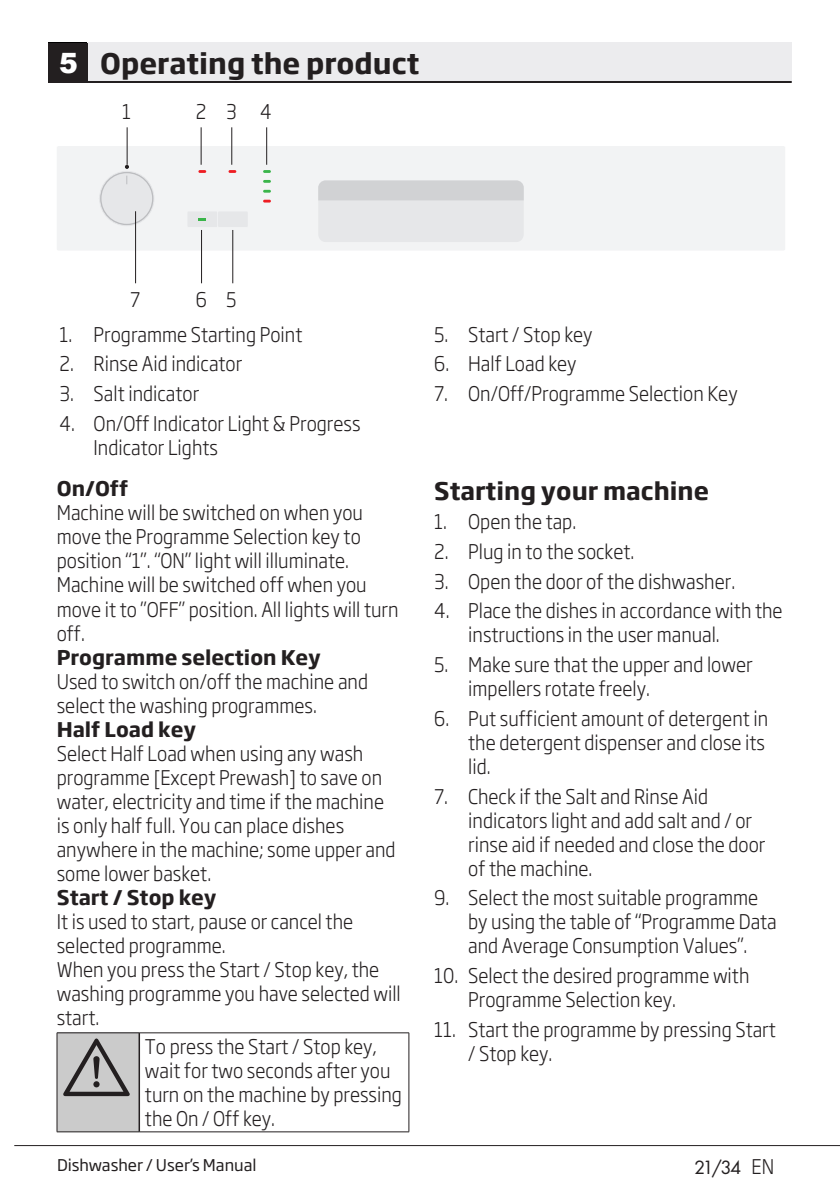
<style>
.page{position:relative;width:840px;height:1191px;background:#fff}
.page>*{position:absolute;margin:0;border:0;box-sizing:border-box;transform-origin:0 0}
.uyari_semboller{font:72px "ZIWARNUN";color:#231f20}
.Ana_Baslik{font:700 28px "Soho Gothic Pro";color:#231f20}
.t1{font:900 28px "Arial";color:#fff}
.Baslik{font:700 24px "Soho Gothic Pro";color:#231f20}
.Girintili_Yazi{font:300 20px/24px "Soho Gothic Pro";color:#231f20;scale:.9 1}
.Yazi_alanlari{font:300 20px/24px "Soho Gothic Pro";color:#231f20;scale:.9 1}
.Alt_Baslik{font:700 20px "Soho Gothic Pro";color:#231f20}
.t2{font:20px "Futura TOT Boo";color:#231f20}
.t3{font:16px "Soho Gothic Pro";color:#231f20}
.s1{font-family:"Soho Gothic Pro";font-weight:300}
</style>
<div class="page">
<hr style="left:14px;top:1145px;width:825px;height:1px;background:#231f20">
<div style="left:88px;top:43px;width:703px;height:39px;background:#ececee"></div>
<hr style="left:48px;top:81px;width:743px;height:2px;background:#231f20">
<div style="left:48px;top:43px;width:40px;height:39px;background:#231f20"></div>
<div style="left:57px;top:146px;width:727px;height:105px;background:#f2f3f4;border-radius:2px"></div>
<svg style="left:263px;top:200px;width:8px;height:2px"></svg>
<svg style="left:228px;top:170px;width:8px;height:3px"></svg>
<svg style="left:198px;top:170px;width:8px;height:3px"></svg>
<svg style="left:263px;top:190px;width:8px;height:3px"></svg>
<svg style="left:263px;top:170px;width:8px;height:3px"></svg>
<svg style="left:263px;top:180px;width:8px;height:3px"></svg>
<svg style="left:318px;top:180px;width:205px;height:62px"></svg>
<svg style="left:100px;top:171px;width:54px;height:55px"></svg>
<div style="left:101px;top:173px;width:51px;height:51px;background:#e6e7e9;border-radius:50%"></div>
<div style="left:99px;top:171px;width:55px;height:55px;border:1px solid #e6e7e9;border-radius:50%"></div>
<svg style="left:188px;top:212px;width:59px;height:15px"></svg>
<svg style="left:125px;top:165px;width:4px;height:4px"></svg>
<hr style="left:126px;top:127px;width:1px;height:38px;background:#231f20">
<hr style="left:200px;top:127px;width:1px;height:38px;background:#231f20">
<hr style="left:231px;top:127px;width:1px;height:38px;background:#231f20">
<hr style="left:266px;top:127px;width:1px;height:38px;background:#231f20">
<hr style="left:232px;top:230px;width:1px;height:53px;background:#231f20">
<hr style="left:201px;top:230px;width:1px;height:53px;background:#231f20">
<hr style="left:135px;top:211px;width:1px;height:72px;background:#231f20">
<div style="left:57px;top:1032px;width:82px;height:99px;background:#cbcbcb"></div>
<hr style="left:57px;top:1033px;width:1px;height:98px;background:#231f20">
<hr style="left:57px;top:1032px;width:82px;height:1px;background:#231f20">
<hr style="left:57px;top:1131px;width:82px;height:1px;background:#231f20">
<hr style="left:138px;top:1033px;width:2px;height:98px;background:#231f20">
<hr style="left:408px;top:1033px;width:1px;height:98px;background:#231f20">
<hr style="left:139px;top:1032px;width:270px;height:1px;background:#231f20">
<hr style="left:139px;top:1131px;width:270px;height:1px;background:#231f20">
<p class="t1" style="left:59px;top:42px;width:20px">5</p>
<p class="Ana_Baslik" style="left:100px;top:42px;width:320px">Operating the product</p>
<p class="Yazi_alanlari" style="left:122px;top:99px;width:11px">1</p>
<p class="Yazi_alanlari" style="left:196px;top:99px;width:13px">2</p>
<p class="Yazi_alanlari" style="left:226px;top:99px;width:13px">3</p>
<p class="Yazi_alanlari" style="left:260px;top:99px;width:14px">4</p>
<p class="Yazi_alanlari" style="left:130px;top:287px;width:13px">7</p>
<p class="Yazi_alanlari" style="left:196px;top:287px;width:14px">6</p>
<p class="Yazi_alanlari" style="left:226px;top:287px;width:13px">5</p>
<p class="Girintili_Yazi" style="left:60px;top:321px;width:271px">1. Programme Starting Point</p>
<p class="Girintili_Yazi" style="left:60px;top:351px;width:204px">2. Rinse Aid indicator</p>
<p class="Girintili_Yazi" style="left:60px;top:380px;width:156px">3. Salt indicator</p>
<p class="Girintili_Yazi" style="left:94px;top:410px;width:298px;text-indent:-34px">4. On/Off Indicator Light &amp; Progress<br>Indicator Lights</p>
<p class="Alt_Baslik" style="left:57px;top:473px;width:73px">On/Off</p>
<p class="Yazi_alanlari" style="left:57px;top:500px;width:341px;text-align:justify">Machine will be switched on when you move the Programme Selection key to position “1”. “ON” light will illuminate.</p>
<p class="Yazi_alanlari" style="left:57px;top:572px;width:381px">Machine will be switched off when you move it to ”OFF” position. All lights will turn off.</p>
<p class="Alt_Baslik" style="left:57px;top:641px;width:265px">Programme selection Key</p>
<p class="Yazi_alanlari" style="left:57px;top:668px;width:347px">Used to switch on/off the machine and select the washing programmes.</p>
<p class="Alt_Baslik" style="left:57px;top:713px;width:141px">Half Load key</p>
<p class="Yazi_alanlari" style="left:57px;top:740px;width:378px">Select Half Load when using any wash programme [Except Prewash] to save on water, electricity and time if the machine is only half full. You can place dishes anywhere in the machine; some upper and some lower basket.</p>
<p class="Alt_Baslik" style="left:57px;top:881px;width:161px">Start / Stop key</p>
<p class="Yazi_alanlari" style="left:57px;top:908px;width:331px">It is used to start, pause or cancel the selected programme.</p>
<p class="Yazi_alanlari" style="left:57px;top:956px;width:383px">When you press the Start / Stop key, the washing programme you have selected will start.</p>
<p class="uyari_semboller" style="left:63px;top:1029px;width:71px">A</p>
<p class="Yazi_alanlari" style="left:145px;top:1033px;width:287px">To press the Start / Stop key, wait for two seconds after you turn on the machine by pressing the On / Off key.</p>
<p class="Girintili_Yazi" style="left:434px;top:321px;width:177px">5. Start / Stop key</p>
<p class="Girintili_Yazi" style="left:434px;top:351px;width:160px">6. Half Load key</p>
<p class="Girintili_Yazi" style="left:434px;top:380px;width:338px">7. On/Off/Programme Selection Key</p>
<p class="Baslik" style="left:434px;top:471px;width:276px">Starting your machine</p>
<p class="Girintili_Yazi" style="left:434px;top:509px;width:159px">1. Open the tap.</p>
<p class="Girintili_Yazi" style="left:434px;top:538px;width:224px">2. Plug in to the socket.</p>
<p class="Girintili_Yazi" style="left:434px;top:568px;width:336px">3. Open the door of the dishwasher.</p>
<p class="Girintili_Yazi" style="left:468px;top:598px;width:350px;text-indent:-34px">4. Place the dishes in accordance with the instructions in the user manual.</p>
<p class="Girintili_Yazi" style="left:468px;top:651px;width:317px;text-indent:-34px">5. Make sure that the upper and lower impellers rotate freely.</p>
<p class="Girintili_Yazi" style="left:468px;top:705px;width:334px;text-indent:-34px">6. Put sufficient amount of detergent in the detergent dispenser and close its lid.</p>
<p class="Girintili_Yazi" style="left:468px;top:783px;width:331px;text-indent:-34px">7. Check if the Salt and Rinse Aid indicators light and add salt and / or rinse aid if needed and close the door of the machine.</p>
<p class="Girintili_Yazi" style="left:468px;top:884px;width:344px;text-indent:-34px">9. Select the most suitable programme by using the table of “Programme Data and Average Consumption Values”.</p>
<p class="Girintili_Yazi" style="left:468px;top:962px;width:314px;text-indent:-34px">10. Select the desired programme with<br>Programme Selection key.</p>
<p class="Girintili_Yazi" style="left:468px;top:1016px;width:343px;text-indent:-34px">11. Start the programme by pressing Start / Stop key.</p>
<p class="t3" style="left:57px;top:1152px;width:201px">Dishwasher / User’s Manual</p>
<p class="t2" style="left:693px;top:1155px;width:81px">21 / 34 <span class="s1">EN</span></p>
</div>
